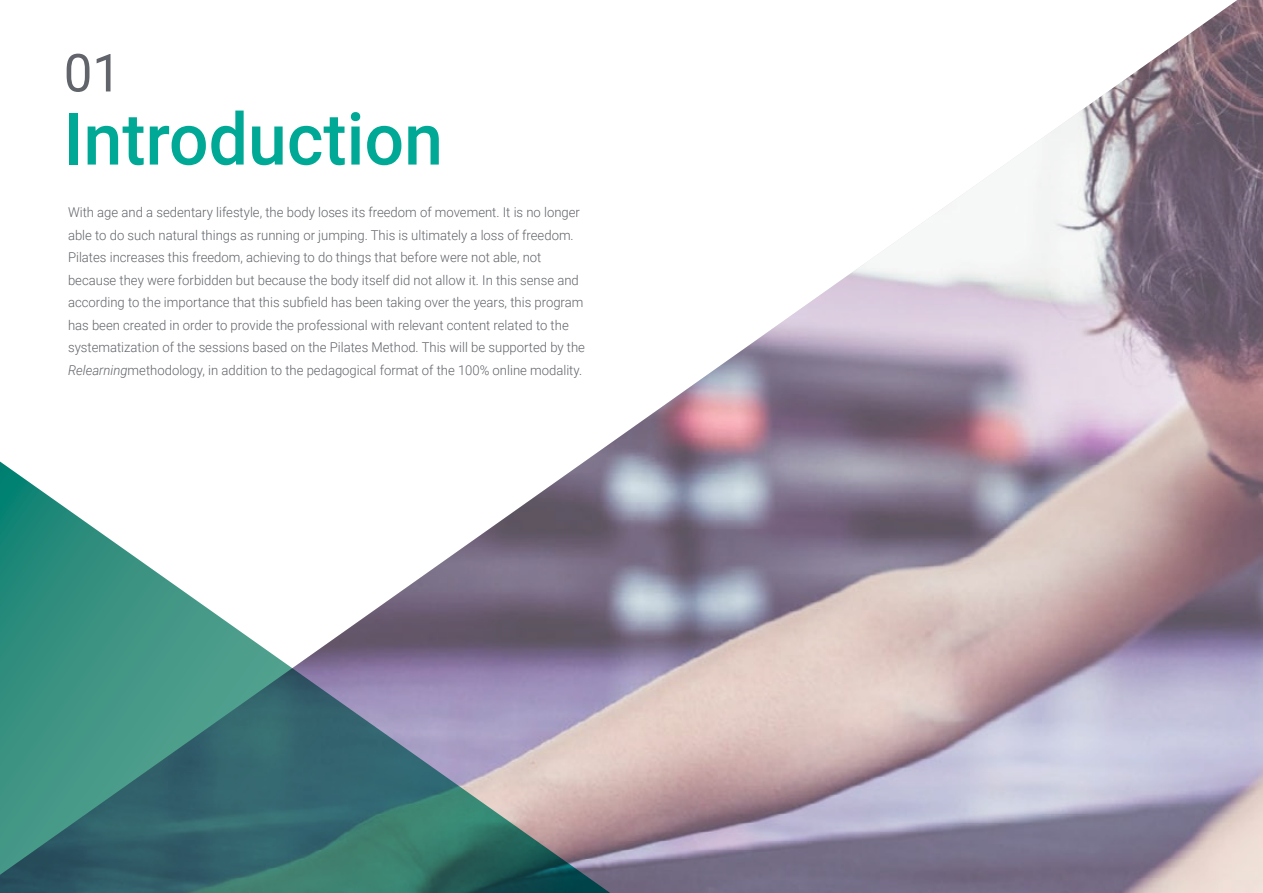
<style>
.page{position:relative;width:1263px;height:893px;background:#fff}
.page>*{position:absolute;margin:0;border:0;box-sizing:border-box;transform-origin:0 0}
.t1{font:500 72px "Roboto";color:#00a996}
.t2{font:52.5px "Roboto";color:#61646a}
.t3{font:300 13.5px/22.5px "Roboto";color:#61646a}
.s1{font-style:italic}
</style>
<div class="page">
<img style="left:606px;top:0;width:657px;height:893px">
<svg style="left:0;top:446px;width:640px;height:447px"></svg>
<h2 class="t2" style="left:64px;top:36px;width:59px">01</h2>
<h1 class="t1" style="left:64px;top:89px;width:381px">Introduction</h1>
<p class="t3" style="left:68px;top:201px;width:518px">With age and a sedentary lifestyle, the body loses its freedom of movement. It is no longer able to do such natural things as running or jumping. This is ultimately a loss of freedom.<br>Pilates increases this freedom, achieving to do things that before were not able, not because they were forbidden but because the body itself did not allow it. In this sense and according to the importance that this subfield has been taking over the years, this program has been created in order to provide the professional with relevant content related to the systematization of the sessions based on the Pilates Method. This will be supported by the <span class="s1">Relearning</span>methodology, in addition to the pedagogical format of the 100% online modality.</p>
</div>
